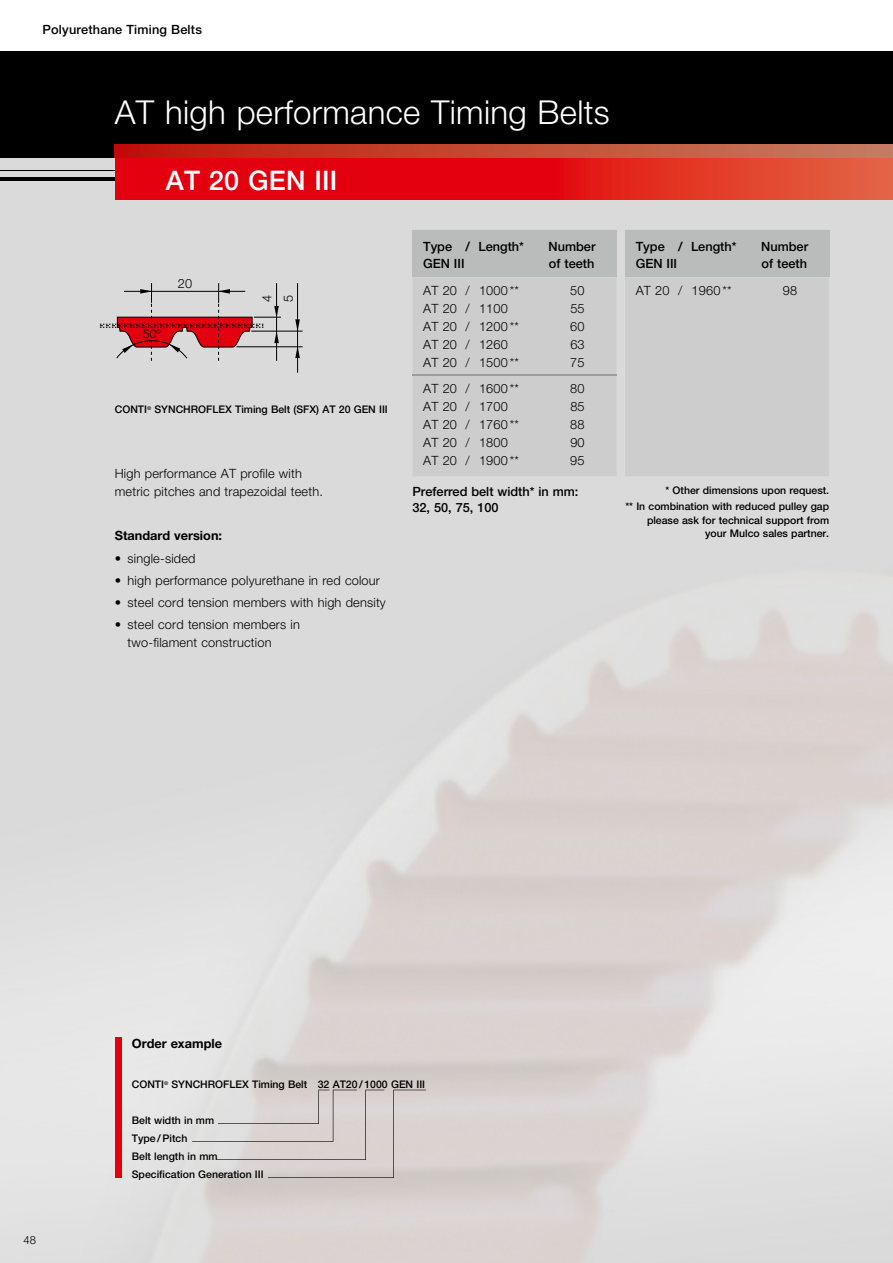
<style>
.page{position:relative;width:893px;height:1263px;background:#fff}
.page>*{position:absolute;margin:0;border:0;box-sizing:border-box;transform-origin:0 0}
.t1{font:300 33px "Helvetica Neue LT";letter-spacing:.01em;color:#fff}
.t2{font:500 27px "Helvetica Neue LT";letter-spacing:.01em;color:#fff}
.t3{font:300 12.75px/18px "Helvetica Neue LT";letter-spacing:.015em;color:#000}
.t4{font:500 12.75px/16.5px "Helvetica Neue LT";color:#000}
.t5{font:700 12.75px "Helvetica Neue LT";color:#000}
.t6{font:300 12.75px/21.5px "Helvetica Neue";color:#000}
.t7{font:300 12px "Helvetica Neue";color:#000}
.t8{font:300 11.25px "Helvetica Neue LT";color:#000}
.t9{font:500 10.5px/18px "Helvetica Neue LT";color:#000;text-align:right}
</style>
<div class="page">
<img style="left:0;top:157px;width:893px;height:1106px">
<div style="left:0;top:51px;width:893px;height:106px;background:#000"></div>
<hr style="left:0;top:177px;width:893px;height:3px;background:#000">
<hr style="left:0;top:170px;width:893px;height:1px;background:#000">
<div style="left:550px;top:157px;width:343px;height:43px;background:linear-gradient(to right,#e30f0e,#e26946)"></div>
<div style="left:115px;top:157px;width:438px;height:43px;background:#e3000f"></div>
<svg style="left:115px;top:145px;width:778px;height:12px"></svg>
<div style="left:412px;top:277px;width:205px;height:199px;background:#cdcdce"></div>
<div style="left:412px;top:230px;width:205px;height:47px;background:#babbbb"></div>
<hr style="left:412px;top:374px;width:205px;height:2px;background:#9c9d9d">
<div style="left:625px;top:277px;width:204px;height:199px;background:#cdcdce"></div>
<div style="left:625px;top:230px;width:204px;height:47px;background:#babbbb"></div>
<hr style="left:251px;top:331px;width:52px;height:1px;background:#000">
<hr style="left:237px;top:346px;width:66px;height:1px;background:#000">
<hr style="left:297px;top:283px;width:1px;height:37px;background:#000">
<svg style="left:100px;top:283px;width:181px;height:78px"></svg>
<svg style="left:295px;top:319px;width:5px;height:54px"></svg>
<div style="left:115px;top:1037px;width:6px;height:141px;background:#e3000f"></div>
<svg style="left:192px;top:1090px;width:234px;height:88px"></svg>
<p class="t4" style="left:43px;top:21px;width:161px">Polyurethane Timing Belts</p>
<h1 class="t1" style="left:115px;top:92px;width:497px">AT high performance Timing Belts</h1>
<h2 class="t2" style="left:166px;top:165px;width:173px">AT 20 GEN III</h2>
<p class="t7" style="left:143px;top:326px;width:19px">50º</p>
<p class="t6" style="left:178px;top:272px;width:16px">20</p>
<p class="t6" style="left:256px;top:302px;width:9px;rotate:-90deg">4<br>5</p>
<p class="t9" style="left:115px;top:400px;width:275px">CONTI<sup>®</sup> SYNCHROFLEX Timing Belt (SFX) AT 20 GEN III</p>
<p class="t3" style="left:115px;top:464px;width:210px">High performance AT profile with metric pitches and trapezoidal teeth.</p>
<p class="t5" style="left:115px;top:528px;width:109px">Standard version:</p>
<p class="t3" style="left:115px;top:549px;width:82px">• single-sided</p>
<p class="t3" style="left:115px;top:571px;width:267px">• high performance polyurethane in red colour</p>
<p class="t3" style="left:115px;top:593px;width:273px">• steel cord tension members with high density</p>
<p class="t3" style="left:128px;top:615px;width:174px;text-indent:-13px">• steel cord tension members in two-filament construction</p>
<p class="t4" style="left:423px;top:238px;width:102px">Type / Length*</p>
<p class="t4" style="left:549px;top:238px;width:48px">Number</p>
<p class="t4" style="left:423px;top:255px;width:43px">GEN III</p>
<p class="t4" style="left:549px;top:255px;width:47px">of teeth</p>
<p class="t3" style="left:423px;top:281px;width:97px">AT 20 / 1000 **</p>
<p class="t3" style="left:570px;top:281px;width:16px">50</p>
<p class="t3" style="left:423px;top:299px;width:86px">AT 20 / 1100</p>
<p class="t3" style="left:570px;top:299px;width:16px">55</p>
<p class="t3" style="left:423px;top:317px;width:98px">AT 20 / 1200 **</p>
<p class="t3" style="left:570px;top:317px;width:16px">60</p>
<p class="t3" style="left:423px;top:335px;width:86px">AT 20 / 1260</p>
<p class="t3" style="left:570px;top:335px;width:16px">63</p>
<p class="t3" style="left:423px;top:353px;width:98px">AT 20 / 1500 **</p>
<p class="t3" style="left:570px;top:353px;width:16px">75</p>
<p class="t3" style="left:423px;top:379px;width:98px">AT 20 / 1600 **</p>
<p class="t3" style="left:570px;top:379px;width:16px">80</p>
<p class="t3" style="left:423px;top:397px;width:86px">AT 20 / 1700</p>
<p class="t3" style="left:570px;top:397px;width:16px">85</p>
<p class="t3" style="left:423px;top:415px;width:98px">AT 20 / 1760 **</p>
<p class="t3" style="left:570px;top:415px;width:16px">88</p>
<p class="t3" style="left:423px;top:433px;width:86px">AT 20 / 1800</p>
<p class="t3" style="left:570px;top:433px;width:16px">90</p>
<p class="t3" style="left:423px;top:451px;width:98px">AT 20 / 1900 **</p>
<p class="t3" style="left:570px;top:451px;width:16px">95</p>
<p class="t4" style="left:412px;top:483px;width:168px">Preferred belt width* in mm:<br>32, 50, 75, 100</p>
<p class="t4" style="left:636px;top:238px;width:102px">Type / Length*</p>
<p class="t4" style="left:761px;top:238px;width:48px">Number</p>
<p class="t4" style="left:636px;top:255px;width:43px">GEN III</p>
<p class="t4" style="left:762px;top:255px;width:47px">of teeth</p>
<p class="t3" style="left:636px;top:281px;width:97px">AT 20 / 1960 **</p>
<p class="t3" style="left:783px;top:281px;width:16px">98</p>
<p class="t9" style="left:625px;top:482px;width:205px;line-height:16.5px">* Other dimensions upon request.<br>** In combination with reduced pulley gap</p>
<p class="t9" style="left:647px;top:513px;width:184px;line-height:13.5px">please ask for technical support from your Mulco sales partner.</p>
<p class="t8" style="left:24px;top:1233px;width:14px">48</p>
<p class="t5" style="left:132px;top:1035px;width:92px">Order example</p>
<p class="t9" style="left:132px;top:1075px;width:295px">CONTI<sup>®</sup> SYNCHROFLEX Timing Belt 32 AT20 / 1000 GEN III</p>
<p class="t9" style="left:132px;top:1111px;width:133px;text-align:left">Belt width in mm<br>Type / Pitch<br>Belt length in mm<br>Specification Generation III</p>
</div>
